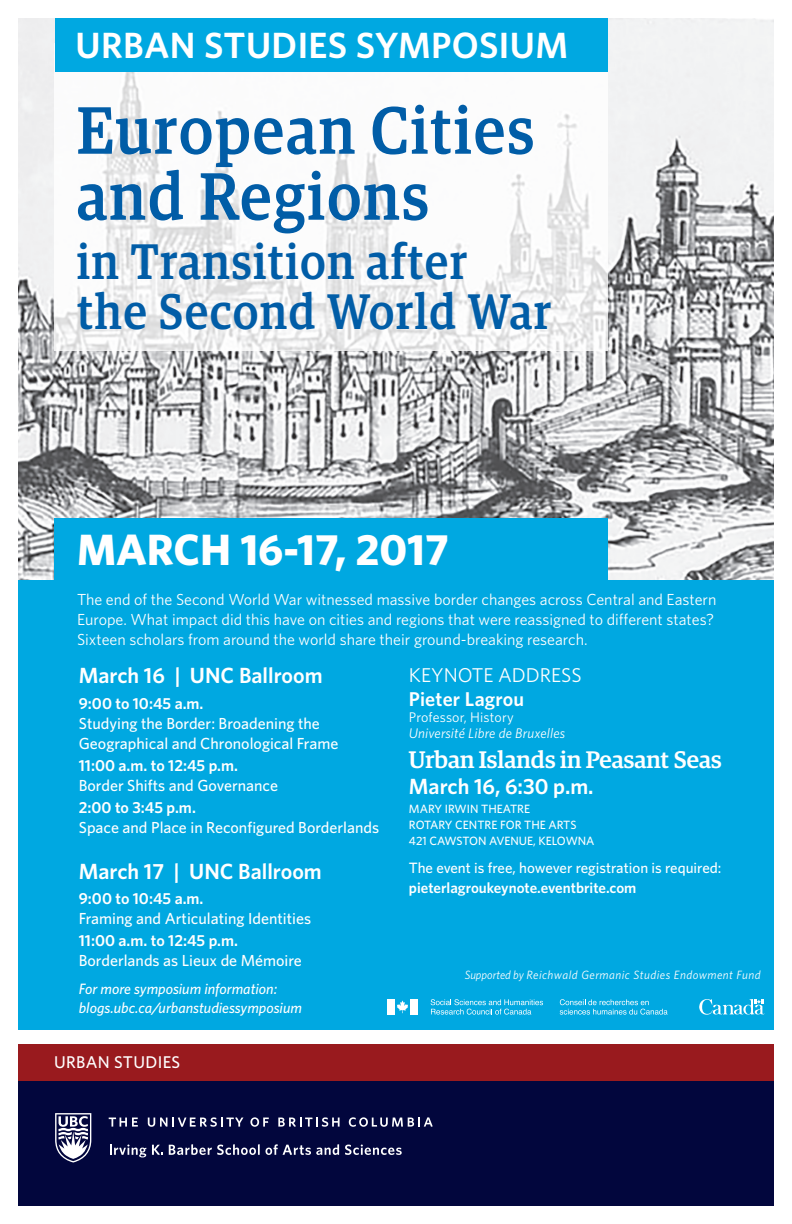
<style>
.page{position:relative;width:792px;height:1224px;background:#fff}
.page>*{position:absolute;margin:0;border:0;box-sizing:border-box;transform-origin:0 0}
.registration{font:500 67px/66px "Guardian Egyp";letter-spacing:.04em;color:#015da7;scale:.9 1}
.registration-2{font:500 50px "Guardian Egyp";letter-spacing:.04em;color:#015da7;scale:.9 1}
.t1{font:700 43.9px "Whitney";color:#fff}
.registration-3{font:600 36.5px "Whitney";letter-spacing:.01em;color:#fff}
.registration-4{font:500 24px "Guardian Egyp";color:#fff}
.registration-5{font:600 22px "Whitney";color:#fff}
.registration-6{font:20px "Whitney";color:#fff}
.registration-7{font:600 20px "Whitney";letter-spacing:.01em;color:#fff}
.t2{font:500 17px "Whitney";letter-spacing:.02em;color:#fff}
.registration-8{font:16px/20px "Whitney";color:#fff}
.registration-9{font:500 16px/20px "Whitney";color:#fff}
.registration-10{font:600 16px "Whitney";color:#fff}
.registration-11{font:500 15px/20px "Whitney";color:#fff}
.school_faculty_name{font:italic 500 15px "Whitney";color:#fff}
.registration-12{font:italic 14px "Whitney";letter-spacing:.01em;color:#fff}
.registration-13{font:14px "Whitney";letter-spacing:.01em;color:#fff}
.t3{font:500 12px "Whitney";color:#fff}
.registration-14{font:italic 12px "Whitney";letter-spacing:.04em;color:#fff;scale:.96 1}
.s1{font-weight:600}
</style>
<div class="page">
<img style="left:18px;top:18px;width:756px;height:562px">
<div style="left:18px;top:1080px;width:756px;height:126px;background:#02063d"></div>
<div style="left:18px;top:580px;width:756px;height:450px;background:#00a8e1"></div>
<svg style="left:55px;top:1113px;width:36px;height:50px"></svg>
<svg style="left:109px;top:1118px;width:29px;height:9px"></svg>
<svg style="left:148px;top:1118px;width:19px;height:9px"></svg>
<svg style="left:173px;top:1117px;width:70px;height:10px"></svg>
<svg style="left:250px;top:1117px;width:19px;height:10px"></svg>
<svg style="left:278px;top:1117px;width:62px;height:10px"></svg>
<svg style="left:349px;top:1117px;width:84px;height:10px"></svg>
<svg style="left:110px;top:1145px;width:36px;height:12px"></svg>
<svg style="left:152px;top:1145px;width:11px;height:10px"></svg>
<svg style="left:169px;top:1144px;width:91px;height:11px"></svg>
<svg style="left:266px;top:1144px;width:73px;height:11px"></svg>
<svg style="left:345px;top:1145px;width:57px;height:10px"></svg>
<svg style="left:54px;top:43px;width:554px;height:308px"></svg>
<svg style="left:397px;top:1000px;width:11px;height:13px"></svg>
<div style="left:410px;top:999px;width:8px;height:16px;background:#fff"></div>
<div style="left:387px;top:999px;width:8px;height:16px;background:#fff"></div>
<svg style="left:431px;top:999px;width:112px;height:16px"></svg>
<svg style="left:560px;top:999px;width:108px;height:16px"></svg>
<svg style="left:699px;top:999px;width:66px;height:16px"></svg>
<div style="left:55px;top:18px;width:553px;height:54px;background:#00a8e1"></div>
<div style="left:54px;top:518px;width:554px;height:66px;background:#00a8e1"></div>
<div style="left:18px;top:1044px;width:756px;height:36px;background:#991a1e"></div>
<p class="registration-3" style="left:76px;top:21px;width:494px">URBAN STUDIES SYMPOSIUM</p>
<p class="registration" style="left:77px;top:92px;width:509px">European Cities and Regions</p>
<p class="registration-2" style="left:77px;top:226px;width:435px">in Transition after</p>
<p class="registration-2" style="left:77px;top:276px;width:528px">the Second World War</p>
<p class="t1" style="left:77px;top:520px;width:373px">MARCH 16-17, 2017</p>
<p class="registration-8" style="left:77px;top:589px;width:641px">The end of the Second World War witnessed massive border changes across Central and Eastern<br>Europe. What impact did this have on cities and regions that were reassigned to different states?<br>Sixteen scholars from around the world share their ground-breaking research.</p>
<p class="registration-5" style="left:79px;top:661px;width:245px">March 16 | UNC Ballroom</p>
<p class="registration-10" style="left:79px;top:693px;width:126px">9:00 to 10:45 a.m.</p>
<p class="registration-9" style="left:79px;top:713px;width:261px">Studying the Border: Broadening the<br>Geographical and Chronological Frame</p>
<p class="registration-10" style="left:79px;top:755px;width:161px">11:00 a.m. to 12:45 p.m.</p>
<p class="registration-9" style="left:79px;top:775px;width:201px">Border Shifts and Governance</p>
<p class="registration-10" style="left:79px;top:797px;width:119px">2:00 to 3:45 p.m.</p>
<p class="registration-9" style="left:79px;top:817px;width:302px">Space and Place in Reconfigured Borderlands</p>
<p class="registration-5" style="left:79px;top:857px;width:244px">March 17 | UNC Ballroom</p>
<p class="registration-10" style="left:79px;top:888px;width:126px">9:00 to 10:45 a.m.</p>
<p class="registration-9" style="left:79px;top:908px;width:234px">Framing and Articulating Identities</p>
<p class="registration-10" style="left:79px;top:930px;width:161px">11:00 a.m. to 12:45 p.m.</p>
<p class="registration-9" style="left:79px;top:950px;width:225px">Borderlands as Lieux de Mémoire</p>
<p class="school_faculty_name" style="left:79px;top:979px;width:200px">For more symposium information:</p>
<p class="school_faculty_name" style="left:79px;top:998px;width:225px">blogs.ubc.ca/urbanstudiessymposium</p>
<p class="t2" style="left:54px;top:1051px;width:128px">URBAN STUDIES</p>
<p class="registration-6" style="left:409px;top:662px;width:174px">KEYNOTE ADDRESS</p>
<p class="registration-7" style="left:409px;top:686px;width:117px">Pieter Lagrou</p>
<p class="registration-13" style="left:409px;top:708px;width:106px">Professor, History</p>
<p class="registration-12" style="left:409px;top:724px;width:158px">Université Libre de Bruxelles</p>
<p class="registration-4" style="left:409px;top:742px;width:314px">Urban Islands in Peasant Seas</p>
<p class="registration-5" style="left:409px;top:772px;width:186px">March 16, 6:30 p.m.</p>
<p class="t3" style="left:409px;top:801px;width:123px">MARY IRWIN THEATRE</p>
<p class="t3" style="left:409px;top:817px;width:169px">ROTARY CENTRE FOR THE ARTS</p>
<p class="t3" style="left:409px;top:833px;width:187px">421 CAWSTON AVENUE, KELOWNA</p>
<p class="registration-11" style="left:409px;top:858px;width:314px">The event is free, however registration is required: <span class="s1">pieterlagroukeynote.eventbrite.com</span></p>
<p class="registration-14" style="left:465px;top:967px;width:310px">Supported by Reichwald Germanic Studies Endowment Fund</p>
</div>
